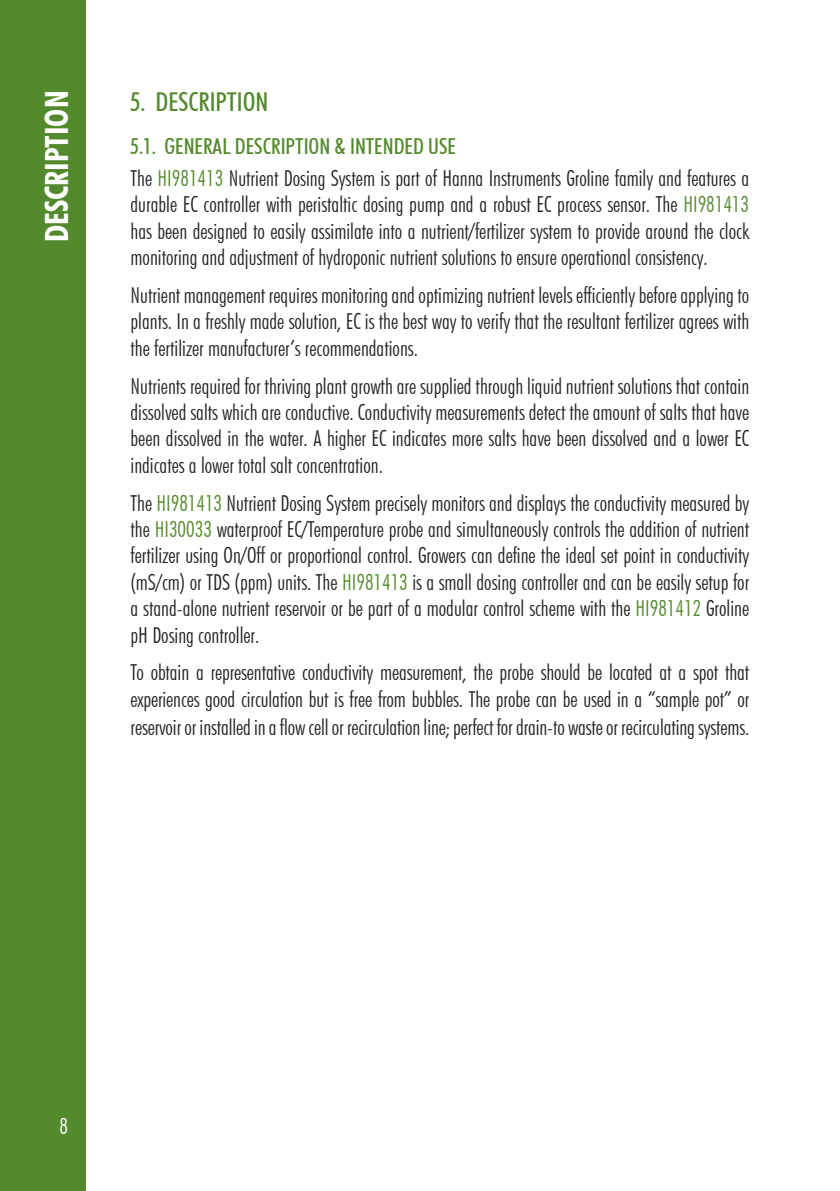
<style>
.page{position:relative;width:840px;height:1191px;background:#fff}
.page>*{position:absolute;margin:0;border:0;box-sizing:border-box;transform-origin:0 0}
.t1{font:700 condensed 32px "Futura BT";color:#fff}
.t2{font:500 condensed 26px "Futura BT";color:#548a2e}
.t3{font:300 condensed 22px/26.4px "Futura BT";color:#231f20;text-align:justify}
.t4{font:300 condensed 22px "Futura BT";color:#fff}
.s1{font-weight:500;color:#548a2e}
.s2{color:#548a2e}
</style>
<div class="page">
<div style="left:0;top:0;width:85px;height:1191px;background:#548a2e"></div>
<h1 class="t1" style="left:37px;top:242px;width:153px;rotate:-90deg">DESCRIPTION</h1>
<p class="t2" style="left:130px;top:85px;width:139px">5. DESCRIPTION</p>
<p class="t3" style="left:130px;top:130px;width:620px;line-height:32px"><span class="s1">5.1. GENERAL DESCRIPTION &amp; INTENDED USE<br></span>The <span class="s2">HI981413</span> Nutrient Dosing System is part of Hanna Instruments Groline family and features a</p>
<p class="t3" style="left:130px;top:191px;width:619px">durable EC controller with peristaltic dosing pump and a robust EC process sensor. The <span class="s2">HI981413 </span>has been designed to easily assimilate into a nutrient/fertilizer system to provide around the clock monitoring and adjustment of hydroponic nutrient solutions to ensure operational consistency.</p>
<p class="t3" style="left:130px;top:282px;width:620px">Nutrient management requires monitoring and optimizing nutrient levels efficiently before applying to plants. In a freshly made solution, EC is the best way to verify that the resultant fertilizer agrees with the fertilizer manufacturer’s recommendations.</p>
<p class="t3" style="left:130px;top:372px;width:620px">Nutrients required for thriving plant growth are supplied through liquid nutrient solutions that contain dissolved salts which are conductive. Conductivity measurements detect the amount of salts that have been dissolved in the water. A higher EC indicates more salts have been dissolved and a lower EC indicates a lower total salt concentration.</p>
<p class="t3" style="left:130px;top:489px;width:619px">The <span class="s2">HI981413</span> Nutrient Dosing System precisely monitors and displays the conductivity measured by the <span class="s2">HI30033</span> waterproof EC/Temperature probe and simultaneously controls the addition of nutrient fertilizer using On/Off or proportional control. Growers can define the ideal set point in conductivity (mS/cm) or TDS (ppm) units. The <span class="s2">HI981413</span> is a small dosing controller and can be easily setup for a stand-alone nutrient reservoir or be part of a modular control scheme with the <span class="s2">HI981412</span> Groline pH Dosing controller.</p>
<p class="t3" style="left:130px;top:658px;width:620px;line-height:27.2px">To obtain a representative conductivity measurement, the probe should be located at a spot that experiences good circulation but is free from bubbles. The probe can be used in a “sample pot” or reservoir or installed in a flow cell or recirculation line; perfect for drain-to waste or recirculating systems.</p>
<p class="t4" style="left:59px;top:1113px;width:10px">8</p>
</div>
